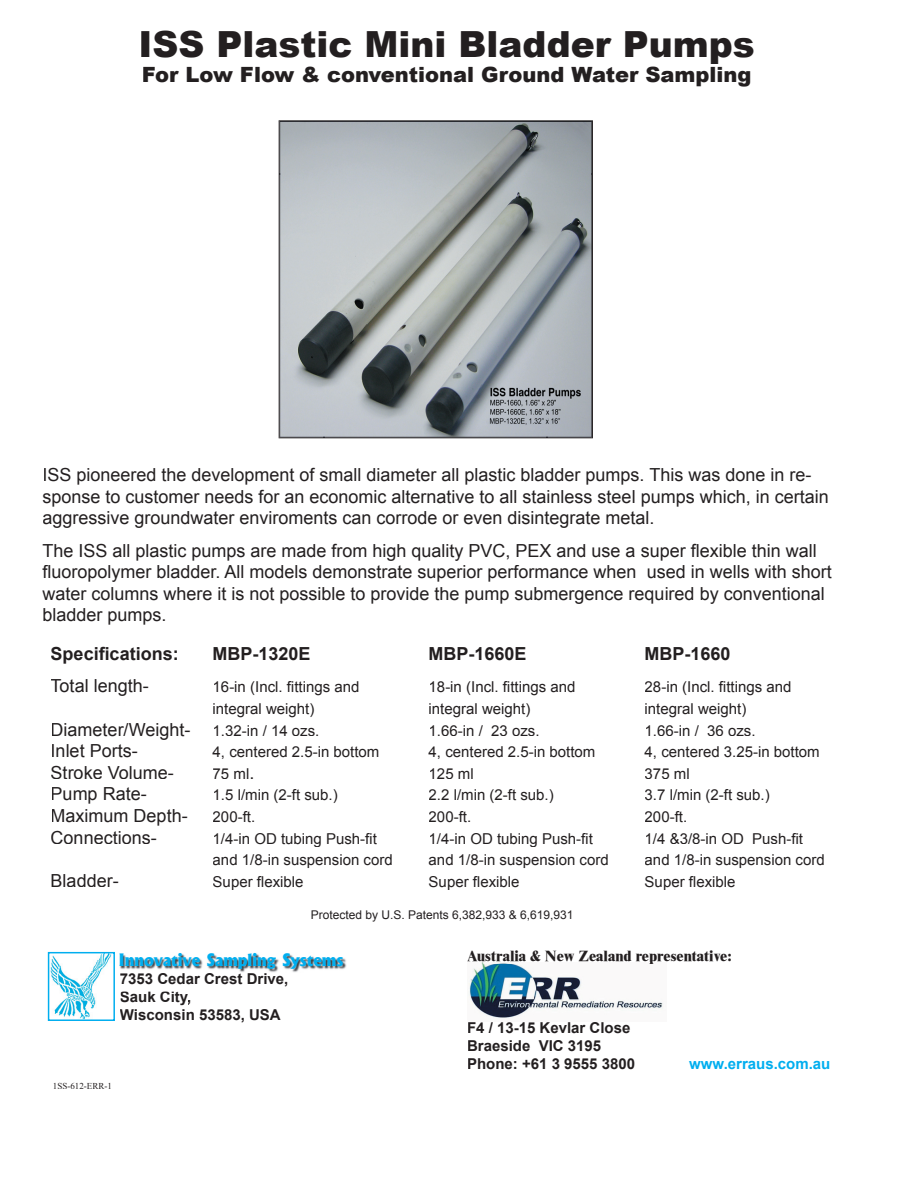
<style>
.page{position:relative;width:918px;height:1188px;background:#fff}
.page>*{position:absolute;margin:0;border:0;box-sizing:border-box;transform-origin:0 0}
.t1{font:900 36px "Arial";color:#231f20}
.t2{font:900 21px "Arial";color:#231f20}
.t3{font:18px/21.6px "Arial";color:#231f20}
.t4{font:700 18px "Arial";color:#231f20}
.t5{font:800 16.35px "Albertus";color:#00aeef}
.t6{font:15px "Arial";color:#231f20}
.t7{font:700 15px/18px "Arial";color:#231f20}
.t8{font:800 15px "Times New Roman";color:#231f20}
.t9{font:700 15px "Arial";color:#00aeef}
.t10{font:12px "Arial";color:#231f20}
.t11{font:9px "Times New Roman";color:#231f20}
.s1{font-size:15px}
.s2{font-size:18px}
</style>
<div class="page">
<svg style="left:279px;top:120px;width:314px;height:318px;background:#9fa4a5"></svg>
<img style="left:279px;top:121px;width:313px;height:53px">
<img style="left:279px;top:173px;width:45px;height:265px">
<img style="left:547px;top:173px;width:45px;height:265px">
<img style="left:324px;top:385px;width:224px;height:53px">
<svg style="left:48px;top:952px;width:67px;height:69px"></svg>
<img style="left:120px;top:954px;width:227px;height:18px">
<img style="left:468px;top:963px;width:195px;height:55px">
<h1 class="t1" style="left:138px;top:18px;width:618px">ISS Plastic Mini Bladder Pumps</h1>
<p class="t2" style="left:142px;top:59px;width:611px">For Low Flow &amp; conventional Ground Water Sampling</p>
<p class="t3" style="left:42px;top:464px;width:788px">ISS pioneered the development of small diameter all plastic bladder pumps. This was done in re&shy;sponse to customer needs for an economic alternative to all stainless steel pumps which, in certain aggressive groundwater enviroments can corrode or even disintegrate metal.</p>
<p class="t3" style="left:42px;top:540px;width:791px">The ISS all plastic pumps are made from high quality PVC, PEX and use a super flexible thin wall fluoropolymer bladder. All models demonstrate superior performance when used in wells with short water columns where it is not possible to provide the pump submergence required by conventional bladder pumps.</p>
<p class="t4" style="left:51px;top:642px;width:130px">Specifications:</p>
<p class="t4" style="left:213px;top:642px;width:100px">MBP-1320E</p>
<p class="t4" style="left:429px;top:642px;width:100px">MBP-1660E</p>
<p class="t4" style="left:645px;top:642px;width:88px">MBP-1660</p>
<p class="t3" style="left:51px;top:675px;width:100px">Total length-</p>
<p class="t6" style="left:213px;top:677px;width:148px">16-in (Incl. fittings and</p>
<p class="t6" style="left:429px;top:677px;width:148px">18-in (Incl. fittings and</p>
<p class="t6" style="left:645px;top:677px;width:148px">28-in (Incl. fittings and</p>
<p class="t6" style="left:213px;top:699px;width:103px">integral weight)</p>
<p class="t6" style="left:429px;top:699px;width:103px">integral weight)</p>
<p class="t6" style="left:645px;top:699px;width:103px">integral weight)</p>
<p class="t3" style="left:51px;top:719px;width:270px">Diameter/Weight- <span class="s1">1.32-in / 14 ozs.</span></p>
<p class="t6" style="left:429px;top:720px;width:112px">1.66-in / 23 ozs.</p>
<p class="t6" style="left:645px;top:720px;width:112px">1.66-in / 36 ozs.</p>
<p class="t3" style="left:51px;top:740px;width:89px">Inlet Ports-</p>
<p class="t6" style="left:213px;top:742px;width:168px">4, centered 2.5-in bottom</p>
<p class="t6" style="left:429px;top:742px;width:168px">4, centered 2.5-in bottom</p>
<p class="t6" style="left:645px;top:742px;width:177px">4, centered 3.25-in bottom</p>
<p class="t3" style="left:51px;top:762px;width:125px">Stroke Volume-</p>
<p class="t6" style="left:213px;top:764px;width:43px">75 ml<span class="s2">.</span></p>
<p class="t6" style="left:429px;top:764px;width:47px">125 ml</p>
<p class="t6" style="left:645px;top:764px;width:47px">375 ml</p>
<p class="t3" style="left:51px;top:783px;width:98px">Pump Rate-</p>
<p class="t6" style="left:213px;top:785px;width:127px">1.5 l/min (2-ft sub.)</p>
<p class="t6" style="left:429px;top:785px;width:127px">2.2 l/min (2-ft sub.)</p>
<p class="t6" style="left:645px;top:785px;width:127px">3.7 l/min (2-ft sub.)</p>
<p class="t3" style="left:51px;top:805px;width:139px">Maximum Depth-</p>
<p class="t6" style="left:213px;top:807px;width:44px">200-ft.</p>
<p class="t6" style="left:429px;top:807px;width:44px">200-ft.</p>
<p class="t6" style="left:645px;top:807px;width:44px">200-ft.</p>
<p class="t3" style="left:51px;top:827px;width:108px">Connections-</p>
<p class="t6" style="left:213px;top:828px;width:166px">1/4-in OD tubing Push-fit</p>
<p class="t6" style="left:429px;top:828px;width:166px">1/4-in OD tubing Push-fit</p>
<p class="t6" style="left:645px;top:828px;width:160px">1/4 &amp;3/8-in OD Push-fit</p>
<p class="t6" style="left:213px;top:850px;width:182px">and 1/8-in suspension cord</p>
<p class="t6" style="left:429px;top:850px;width:182px">and 1/8-in suspension cord</p>
<p class="t6" style="left:645px;top:850px;width:182px">and 1/8-in suspension cord</p>
<p class="t3" style="left:51px;top:870px;width:70px">Bladder-</p>
<p class="t6" style="left:213px;top:872px;width:92px">Super flexible</p>
<p class="t6" style="left:429px;top:872px;width:92px">Super flexible</p>
<p class="t6" style="left:645px;top:872px;width:92px">Super flexible</p>
<p class="t10" style="left:311px;top:907px;width:264px">Protected by U.S. Patents 6,382,933 &amp; 6,619,931</p>
<p class="t5" style="left:118px;top:950px;width:227px">Innovative Sampling Systems</p>
<p class="t8" style="left:467px;top:947px;width:266px">Australia &amp; New Zealand representative:</p>
<p class="t7" style="left:120px;top:971px;width:170px">7353 Cedar Crest Drive,<br>Sauk City,<br>Wisconsin 53583, USA</p>
<p class="t11" style="left:53px;top:1080px;width:61px">1SS-612-ERR-1</p>
<p class="t7" style="left:467px;top:1019px;width:170px">F4 / 13-15 Kevlar Close<br>Braeside VIC 3195<br>Phone: +61 3 9555 3800</p>
<p class="t9" style="left:689px;top:1054px;width:143px">www.erraus.com.au</p>
</div>
